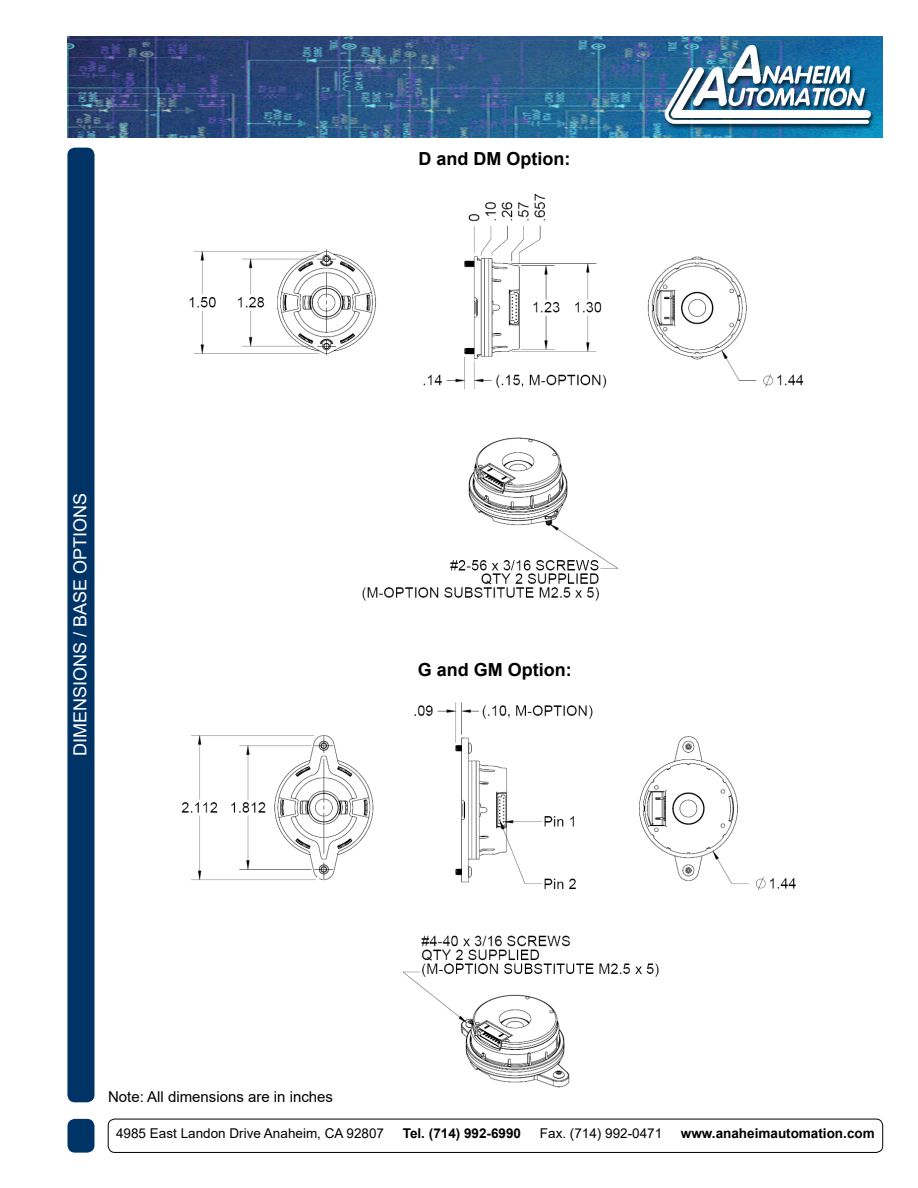
<style>
.page{position:relative;width:918px;height:1188px;background:#fff}
.page>*{position:absolute;margin:0;border:0;box-sizing:border-box;transform-origin:0 0}
.t1{font:700 18px "Arial";color:#000}
.t2{font:18px "Arial";color:#fff}
.t3{font:15px "Arial";color:#000}
.t4{font:13.5px "Arial";color:#000}
.t5{font:700 13.5px "Arial";color:#000}
</style>
<div class="page">
<img style="left:68px;top:37px;width:815px;height:101px">
<div style="left:68px;top:148px;width:26px;height:954px;background:#036;border-radius:7px"></div>
<div style="left:67px;top:148px;width:28px;height:954px;border:2px solid #036;border-radius:7px"></div>
<div style="left:68px;top:1120px;width:26px;height:32px;background:#036;border-radius:7px"></div>
<div style="left:68px;top:1119px;width:26px;height:34px;border:2px solid #036;border-radius:7px"></div>
<div style="left:108px;top:1119px;width:775px;height:34px;border:1px solid #000;border-radius:7px"></div>
<img style="left:189px;top:193px;width:615px;height:408px">
<img style="left:181px;top:702px;width:615px;height:386px">
<h1 class="t2" style="left:68px;top:756px;width:265px;rotate:-90deg">DIMENSIONS / BASE OPTIONS</h1>
<h1 class="t1" style="left:418px;top:146px;width:153px">D and DM Option:</h1>
<h1 class="t1" style="left:418px;top:657px;width:156px">G and GM Option:</h1>
<p class="t3" style="left:108px;top:1087px;width:227px">Note: All dimensions are in inches</p>
<p class="t4" style="left:116px;top:1124px;width:269px">4985 East Landon Drive Anaheim, CA 92807</p>
<p class="t5" style="left:403px;top:1124px;width:120px">Tel. (714) 992-6990</p>
<p class="t4" style="left:540px;top:1124px;width:124px">Fax. (714) 992-0471</p>
<p class="t5" style="left:681px;top:1124px;width:195px">www.anaheimautomation.com</p>
</div>
